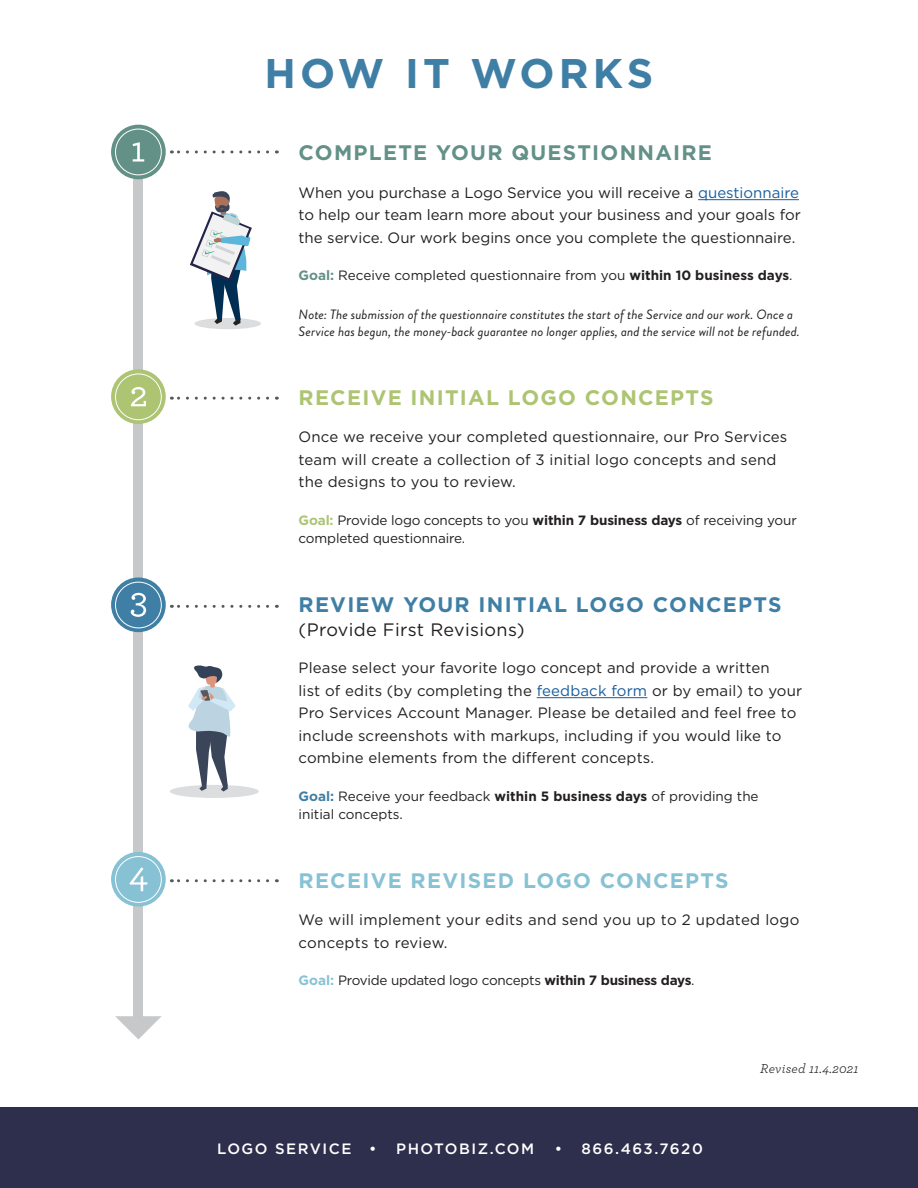
<style>
.page{position:relative;width:918px;height:1188px;background:#fff}
.page>*{position:absolute;margin:0;border:0;box-sizing:border-box;transform-origin:0 0}
.t1{font:700 41.4px "Gotham";letter-spacing:.1em;color:#3f7fa5}
.t2{font:700 21px "Gotham";letter-spacing:.06em;color:#3f7fa5}
.t3{font:700 21px "Gotham";letter-spacing:.06em;color:#adc472}
.t4{font:700 21px "Gotham";letter-spacing:.06em;color:#87c2d4}
.t5{font:700 21px "Gotham";letter-spacing:.06em;color:#639187}
.t6{font:18px "Gotham";letter-spacing:.02em;color:#231f20}
.t7{font:15px/22.5px "Gotham";letter-spacing:.01em;color:#231f20}
.t8{font:500 15px "Gotham";letter-spacing:.1em;color:#fff}
.t9{font:13.5px/18px "Gotham";letter-spacing:-.01em;color:#231f20}
.t10{font:italic 13.5px/16.5px "Brandon Grotesque";letter-spacing:.005em;color:#231f20}
.t11{font:italic 13.5px "Archer";letter-spacing:.02em;color:#231f20}
.s1{color:#175d9e}
.s2{font-weight:700;color:#639187}
.s3{font-weight:700}
.s4{font-weight:700;color:#adc472}
.s5{font-weight:700;color:#3f7fa5}
.s6{font-weight:700;color:#87c2d4}
</style>
<div class="page">
<div style="left:133px;top:143px;width:9px;height:879px;background:#c7c8ca"></div>
<hr style="left:698px;top:199px;width:101px;height:1px;background:#175d9e">
<hr style="left:537px;top:697px;width:110px;height:1px;background:#175d9e">
<svg style="left:171px;top:150px;width:97px;height:3px"></svg>
<div style="left:111px;top:125px;width:55px;height:54px;background:#639187;border-radius:50%"></div>
<svg style="left:133px;top:142px;width:11px;height:20px"></svg>
<div style="left:115px;top:129px;width:47px;height:46px;border:1px solid #fff;border-radius:50%"></div>
<svg style="left:171px;top:397px;width:97px;height:3px"></svg>
<div style="left:111px;top:369px;width:55px;height:55px;background:#adc472;border-radius:50%"></div>
<svg style="left:131px;top:387px;width:15px;height:19px"></svg>
<div style="left:115px;top:374px;width:47px;height:46px;border:1px solid #fff;border-radius:50%"></div>
<svg style="left:171px;top:605px;width:97px;height:3px"></svg>
<div style="left:111px;top:578px;width:55px;height:54px;background:#3f7fa5;border-radius:50%"></div>
<svg style="left:131px;top:593px;width:15px;height:24px"></svg>
<div style="left:115px;top:582px;width:47px;height:46px;border:1px solid #fff;border-radius:50%"></div>
<svg style="left:115px;top:1016px;width:47px;height:23px"></svg>
<div style="left:0;top:1107px;width:918px;height:81px;background:#2e2e4d"></div>
<div style="left:194px;top:318px;width:67px;height:11px;background:#dcdddf;border-radius:50%"></div>
<svg style="left:190px;top:191px;width:62px;height:135px"></svg>
<svg style="left:171px;top:879px;width:97px;height:3px"></svg>
<div style="left:111px;top:852px;width:55px;height:55px;background:#87c2d4;border-radius:50%"></div>
<svg style="left:129px;top:867px;width:18px;height:24px"></svg>
<div style="left:115px;top:856px;width:47px;height:47px;border:1px solid #fff;border-radius:50%"></div>
<div style="left:170px;top:785px;width:89px;height:13px;background:#dcdddf;border-radius:50%"></div>
<svg style="left:185px;top:665px;width:51px;height:127px"></svg>
<p class="t1" style="left:265px;top:50px;width:390px">HOW IT WORKS</p>
<p class="t5" style="left:299px;top:141px;width:415px">COMPLETE YOUR QUESTIONNAIRE</p>
<p class="t7" style="left:299px;top:181px;width:504px">When you purchase a Logo Service you will receive a <span class="s1">questionnaire </span>to help our team learn more about your business and your goals for the service. Our work begins once you complete the questionnaire.</p>
<p class="t9" style="left:299px;top:266px;width:496px"><span class="s2">Goal:</span> Receive completed questionnaire from you <span class="s3">within 10 business days</span>.</p>
<p class="t10" style="left:299px;top:307px;width:503px">Note: The submission of the questionnaire constitutes the start of the Service and our work. Once a<br>Service has begun, the money-back guarantee no longer applies, and the service will not be refunded.</p>
<p class="t3" style="left:299px;top:385px;width:417px">RECEIVE INITIAL LOGO CONCEPTS</p>
<p class="t7" style="left:299px;top:425px;width:490px">Once we receive your completed questionnaire, our Pro Services team will create a collection of 3 initial logo concepts and send the designs to you to review.</p>
<p class="t9" style="left:299px;top:511px;width:500px"><span class="s4">Goal:</span> Provide logo concepts to you <span class="s3">within 7 business days</span> of receiving your completed questionnaire.</p>
<p class="t2" style="left:299px;top:592px;width:485px">REVIEW YOUR INITIAL LOGO CONCEPTS</p>
<p class="t6" style="left:299px;top:619px;width:228px">(Provide First Revisions)</p>
<p class="t7" style="left:299px;top:656px;width:505px">Please select your favorite logo concept and provide a written<br>list of edits (by completing the <span class="s1">feedback form</span> or by email) to your Pro Services Account Manager. Please be detailed and feel free to include screenshots with markups, including if you would like to combine elements from the different concepts.</p>
<p class="t9" style="left:299px;top:787px;width:462px"><span class="s5">Goal:</span> Receive your feedback <span class="s3">within 5 business days</span> of providing the initial concepts.</p>
<p class="t4" style="left:299px;top:868px;width:432px">RECEIVE REVISED LOGO CONCEPTS</p>
<p class="t7" style="left:299px;top:908px;width:502px">We will implement your edits and send you up to 2 updated logo concepts to review.</p>
<p class="t9" style="left:299px;top:971px;width:398px"><span class="s6">Goal:</span> Provide updated logo concepts <span class="s3">within 7 business days</span>.</p>
<p class="t8" style="left:217px;top:1140px;width:136px">LOGO SERVICE</p>
<p class="t8" style="left:369px;top:1140px;width:166px">• PHOTOBIZ.COM</p>
<p class="t8" style="left:555px;top:1140px;width:150px">• 866.463.7620</p>
<p class="t11" style="left:760px;top:1059px;width:100px">Revised 11.4.2021</p>
</div>
